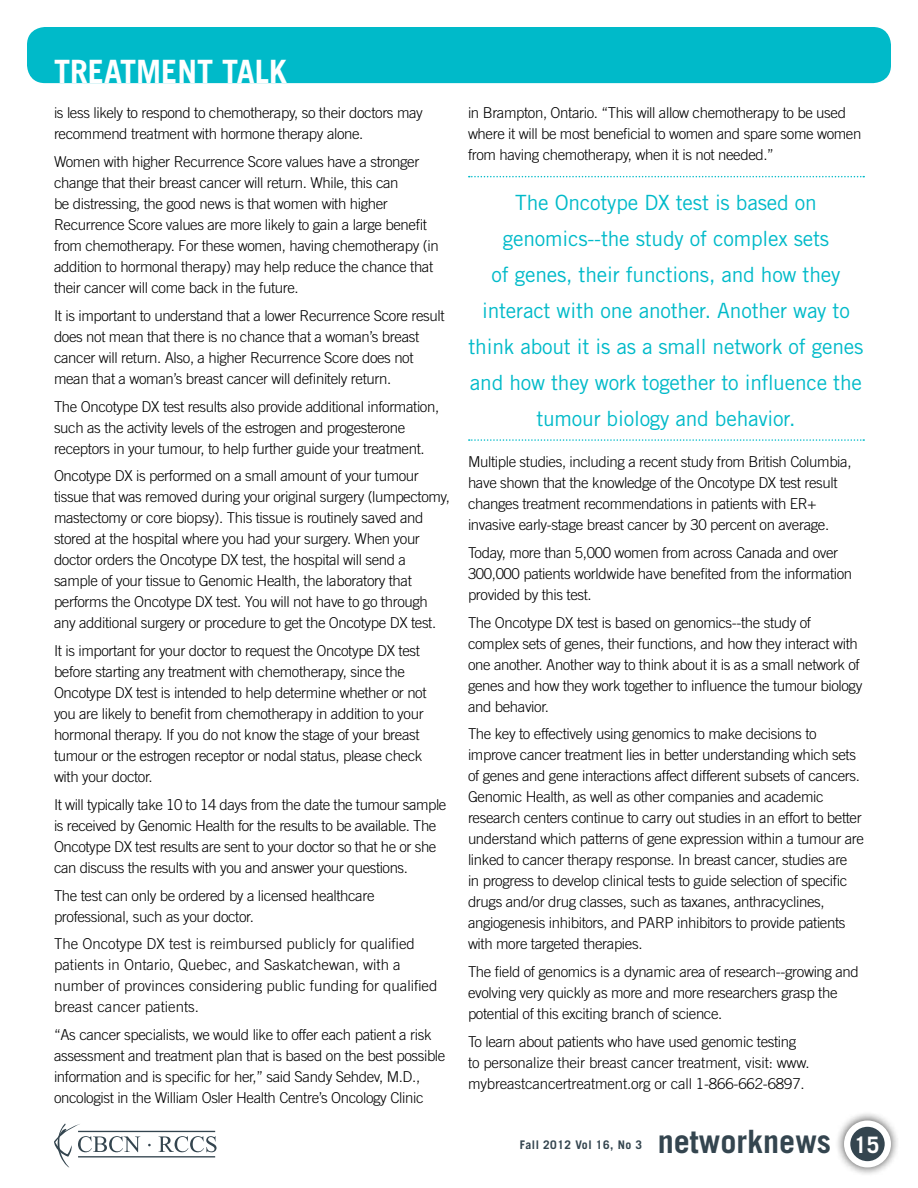
<style>
.page{position:relative;width:918px;height:1188px;background:#fff}
.page>*{position:absolute;margin:0;border:0;box-sizing:border-box;transform-origin:0 0}
.t1{font:700 32.1px "Trade Gothic";color:#fff}
.t2{font:700 32.1px "Trade Gothic";color:#34454f}
.t3{font:21px/36px "Trade Gothic";letter-spacing:-.01em;color:#00bac9;text-align:center}
.t4{font:300 15px/21px "Trade Gothic";letter-spacing:-.025em;color:#000}
.t5{font:300 15px/21px "Trade Gothic";color:#000}
.t6{font:700 11.85px "Trade Gothic";letter-spacing:.04em;color:#34454f}
.s1{font-size:22.65px;color:#fff}
</style>
<div class="page">
<div style="left:27px;top:27px;width:864px;height:56px;background:#00bac9;border-radius:18px"></div>
<hr style="left:78px;top:1131px;width:137px;height:1px;background:#34454f">
<hr style="left:78px;top:1156px;width:137px;height:1px;background:#34454f">
<svg style="left:159px;top:1136px;width:58px;height:16px"></svg>
<svg style="left:54px;top:1123px;width:86px;height:45px"></svg>
<div style="left:835px;top:1111px;width:66px;height:66px;background:#000;opacity:.75"></div>
<svg style="left:847px;top:1124px;width:41px;height:40px"></svg>
<div style="left:844px;top:1120px;width:47px;height:47px;border:6px solid #fff;border-radius:50%"></div>
<svg style="left:469px;top:176px;width:395px;height:1px"></svg>
<svg style="left:469px;top:439px;width:395px;height:2px"></svg>
<h1 class="t1" style="left:54px;top:52px;width:35px">Treatment</h1>
<h1 class="t1" style="left:222px;top:52px;width:66px">Tal k</h1>
<p class="t4" style="left:54px;top:102px;width:370px">is less likely to respond to chemotherapy, so their doctors may recommend treatment with hormone therapy alone.</p>
<p class="t4" style="left:54px;top:151px;width:386px">Women with higher Recurrence Score values have a stronger change that their breast cancer will return. While, this can<br>be distressing, the good news is that women with higher Recurrence Score values are more likely to gain a large benefit from chemotherapy. For these women, having chemotherapy (in addition to hormonal therapy) may help reduce the chance that their cancer will come back in the future.</p>
<p class="t4" style="left:54px;top:305px;width:392px">It is important to understand that a lower Recurrence Score result does not mean that there is no chance that a woman’s breast cancer will return. Also, a higher Recurrence Score does not mean that a woman’s breast cancer will definitely return.</p>
<p class="t4" style="left:54px;top:396px;width:387px">The Oncotype DX test results also provide additional information, such as the activity levels of the estrogen and progesterone receptors in your tumour, to help further guide your treatment.</p>
<p class="t4" style="left:54px;top:465px;width:397px">Oncotype DX is performed on a small amount of your tumour tissue that was removed during your original surgery (lumpectomy, mastectomy or core biopsy). This tissue is routinely saved and stored at the hospital where you had your surgery. When your doctor orders the Oncotype DX test, the hospital will send a sample of your tissue to Genomic Health, the laboratory that performs the Oncotype DX test. You will not have to go through any additional surgery or procedure to get the Oncotype DX test.</p>
<p class="t4" style="left:54px;top:640px;width:374px">It is important for your doctor to request the Oncotype DX test before starting any treatment with chemotherapy, since the Oncotype DX test is intended to help determine whether or not you are likely to benefit from chemotherapy in addition to your hormonal therapy. If you do not know the stage of your breast tumour or the estrogen receptor or nodal status, please check with your doctor.</p>
<p class="t4" style="left:54px;top:794px;width:394px">It will typically take 10 to 14 days from the date the tumour sample is received by Genomic Health for the results to be available. The Oncotype DX test results are sent to your doctor so that he or she can discuss the results with you and answer your questions.</p>
<p class="t4" style="left:54px;top:885px;width:322px">The test can only be ordered by a licensed healthcare professional, such as your doctor.</p>
<p class="t5" style="left:54px;top:933px;width:385px">The Oncotype DX test is reimbursed publicly for qualified patients in Ontario, Quebec, and Saskatchewan, with a number of provinces considering public funding for qualified breast cancer patients.</p>
<p class="t4" style="left:54px;top:1024px;width:393px">“As cancer specialists, we would like to offer each patient a risk assessment and treatment plan that is based on the best possible information and is specific for her,” said Sandy Sehdev, M.D., oncologist in the William Osler Health Centre’s Oncology Clinic</p>
<p class="t4" style="left:468px;top:102px;width:395px">in Brampton, Ontario. “This will allow chemotherapy to be used where it will be most beneficial to women and spare some women from having chemotherapy, when it is not needed.”</p>
<p class="t3" style="left:469px;top:184px;width:396px">The Oncotype DX test is based on genomics--the study of complex sets<br>of genes, their functions, and how they interact with one another. Another way to think about it is as a small network of genes and how they work together to influence the tumour biology and behavior.</p>
<p class="t4" style="left:468px;top:451px;width:385px">Multiple studies, including a recent study from British Columbia, have shown that the knowledge of the Oncotype DX test result changes treatment recommendations in patients with ER+ invasive early-stage breast cancer by 30 percent on average.</p>
<p class="t4" style="left:468px;top:542px;width:386px">Today, more than 5,000 women from across Canada and over<br>300,000 patients worldwide have benefited from the information provided by this test.</p>
<p class="t4" style="left:468px;top:612px;width:396px">The Oncotype DX test is based on genomics--the study of complex sets of genes, their functions, and how they interact with one another. Another way to think about it is as a small network of genes and how they work together to influence the tumour biology and behavior.</p>
<p class="t4" style="left:468px;top:723px;width:398px">The key to effectively using genomics to make decisions to improve cancer treatment lies in better understanding which sets of genes and gene interactions affect different subsets of cancers.<br>Genomic Health, as well as other companies and academic research centers continue to carry out studies in an effort to better understand which patterns of gene expression within a tumour are linked to cancer therapy response. In breast cancer, studies are<br>in progress to develop clinical tests to guide selection of specific drugs and/or drug classes, such as taxanes, anthracyclines, angiogenesis inhibitors, and PARP inhibitors to provide patients with more targeted therapies.</p>
<p class="t4" style="left:468px;top:961px;width:392px">The field of genomics is a dynamic area of research--growing and evolving very quickly as more and more researchers grasp the potential of this exciting branch of science.</p>
<p class="t4" style="left:468px;top:1031px;width:343px">To learn about patients who have used genomic testing to personalize their breast cancer treatment, visit: www. mybreastcancertreatment.org or call 1-866-662-6897.</p>
<p class="t6" style="left:520px;top:1137px;width:124px">Fall 2012 Vol 16, No 3</p>
<h1 class="t2" style="left:658px;top:1122px;width:223px">networknews <span class="s1">15</span></h1>
</div>
